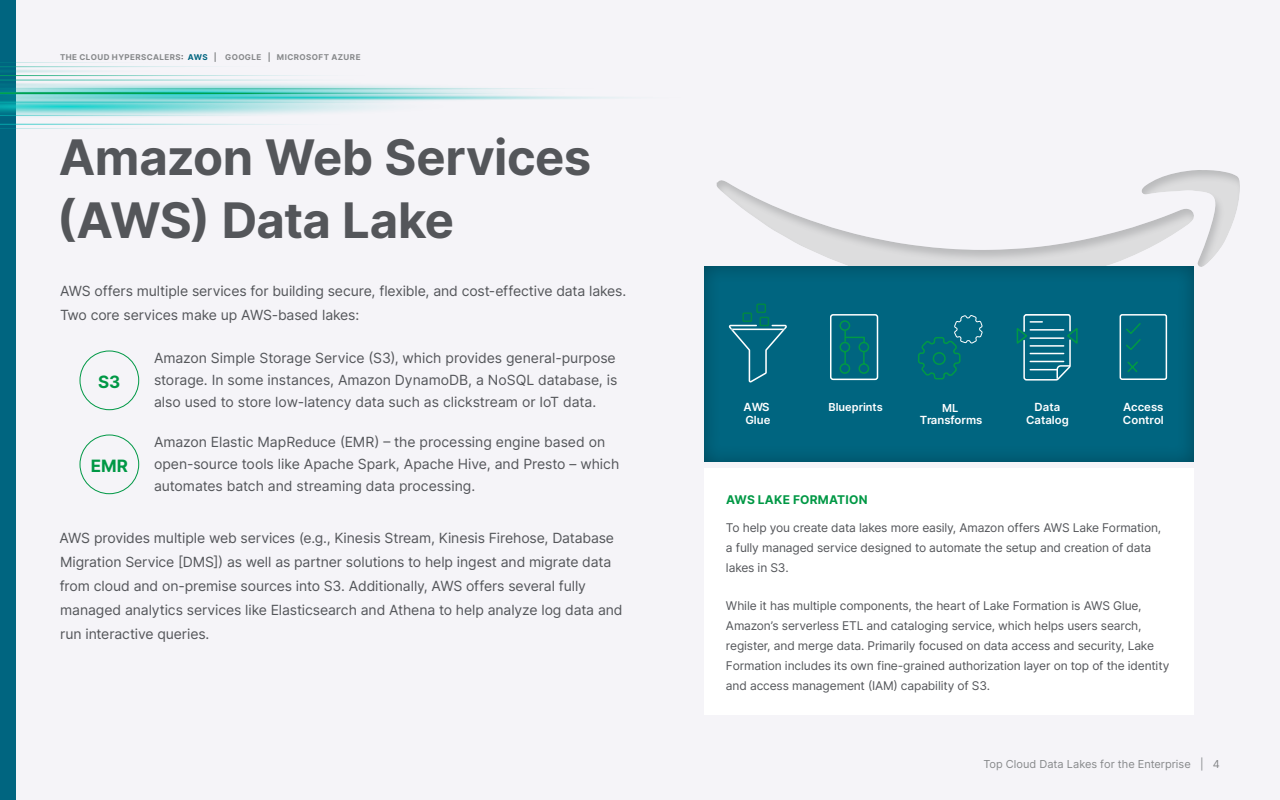
<style>
.page{position:relative;width:1280px;height:800px;background:#f5f4f8}
.page>*{position:absolute;margin:0;border:0;box-sizing:border-box;transform-origin:0 0}
.t1{font:700 49px/63px "Inter";letter-spacing:-.01em;color:#54565a}
.t2{font:700 17px "Inter";color:#009845}
.t3{font:14px/24px "Inter";letter-spacing:-.005em;color:#54565a}
.t4{font:12px/20px "Inter";letter-spacing:-.01em;color:#54565a}
.t5{font:700 12px "Inter";letter-spacing:.02em;color:#009845}
.t6{font:600 11.2px/13.4px "Inter";color:#fff}
.t7{font:11px "Inter";color:#87898b}
.t8{font:600 11px "Inter";color:#fff}
.t9{font:700 8px "Inter";letter-spacing:.055em;color:#87898b}
.s1{color:#54565a}
.s2{color:#006580}
</style>
<div class="page">
<div style="left:704px;top:468px;width:490px;height:247px;background:#fff"></div>
<div style="left:700px;top:158px;width:558px;height:131px;background:#54565a;opacity:.23"></div>
<div style="left:0;top:0;width:16px;height:800px;background:#006580"></div>
<div style="left:695px;top:259px;width:507px;height:204px;background:#000;opacity:.3"></div>
<div style="left:80px;top:351px;width:59px;height:59px;border:1px solid #009845;border-radius:50%"></div>
<div style="left:80px;top:435px;width:59px;height:59px;border:1px solid #009845;border-radius:50%"></div>
<svg style="left:729px;top:303px;width:58px;height:80px;background:#137187"></svg>
<div style="left:830px;top:314px;width:48px;height:66px;border:2px solid #fff;border-radius:2px"></div>
<svg style="left:839px;top:320px;width:31px;height:55px;background:#006d75"></svg>
<svg style="left:917px;top:313px;width:162px;height:99px;background:#0b6d84"></svg>
<div style="left:1120px;top:314px;width:47px;height:66px;border:2px solid #fff;border-radius:2px"></div>
<svg style="left:1125px;top:322px;width:17px;height:52px"></svg>
<svg style="left:0;top:62px;width:619px;height:67px"></svg>
<p class="t9" style="left:60px;top:51px;width:302px">THE CLOUD HYPERSCALERS<span class="s1">:</span> <span class="s2">AWS</span> | GOOGLE | MICROSOFT AZURE</p>
<h1 class="t1" style="left:57px;top:125px;width:536px">Amazon Web Services (AWS) Data Lake</h1>
<p class="t3" style="left:60px;top:278px;width:568px">AWS offers multiple services for building secure, flexible, and cost-effective data lakes.<br>Two core services make up AWS-based lakes:</p>
<p class="t2" style="left:98px;top:369px;width:24px">S3</p>
<p class="t2" style="left:91px;top:453px;width:39px">EMR</p>
<p class="t3" style="left:154px;top:347px;width:465px;line-height:22px;text-align:justify">Amazon Simple Storage Service (S3), which provides general-purpose storage. In some instances, Amazon DynamoDB, a NoSQL database, is also used to store low-latency data such as clickstream or IoT data.</p>
<p class="t3" style="left:154px;top:431px;width:467px;line-height:22px">Amazon Elastic MapReduce (EMR) – the processing engine based on open-source tools like Apache Spark, Apache Hive, and Presto – which automates batch and streaming data processing.</p>
<p class="t3" style="left:59px;top:525px;width:565px">AWS provides multiple web services (e.g., Kinesis Stream, Kinesis Firehose, Database Migration Service [DMS]) as well as partner solutions to help ingest and migrate data from cloud and on-premise sources into S3. Additionally, AWS offers several fully managed analytics services like Elasticsearch and Athena to help analyze log data and run interactive queries.</p>
<p class="t6" style="left:743px;top:400px;width:29px">AWS<br>Glue</p>
<p class="t8" style="left:829px;top:399px;width:56px">Blueprints</p>
<p class="t8" style="left:942px;top:400px;width:18px">ML</p>
<p class="t6" style="left:920px;top:413px;width:64px">Transforms</p>
<p class="t6" style="left:1026px;top:400px;width:44px;text-align:center">Data<br>Catalog</p>
<p class="t6" style="left:1123px;top:400px;width:42px">Access<br>Control</p>
<p class="t5" style="left:726px;top:491px;width:143px">AWS LAKE FORMATION</p>
<p class="t4" style="left:726px;top:517px;width:437px">To help you create data lakes more easily, Amazon offers AWS Lake Formation, a fully managed service designed to automate the setup and creation of data lakes in S3.</p>
<p class="t4" style="left:726px;top:595px;width:445px">While it has multiple components, the heart of Lake Formation is AWS Glue, Amazon’s serverless ETL and cataloging service, which helps users search, register, and merge data. Primarily focused on data access and security, Lake Formation includes its own fine-grained authorization layer on top of the identity and access management (IAM) capability of S3.</p>
<p class="t7" style="left:983px;top:756px;width:238px">Top Cloud Data Lakes for the Enterprise | 4</p>
</div>
